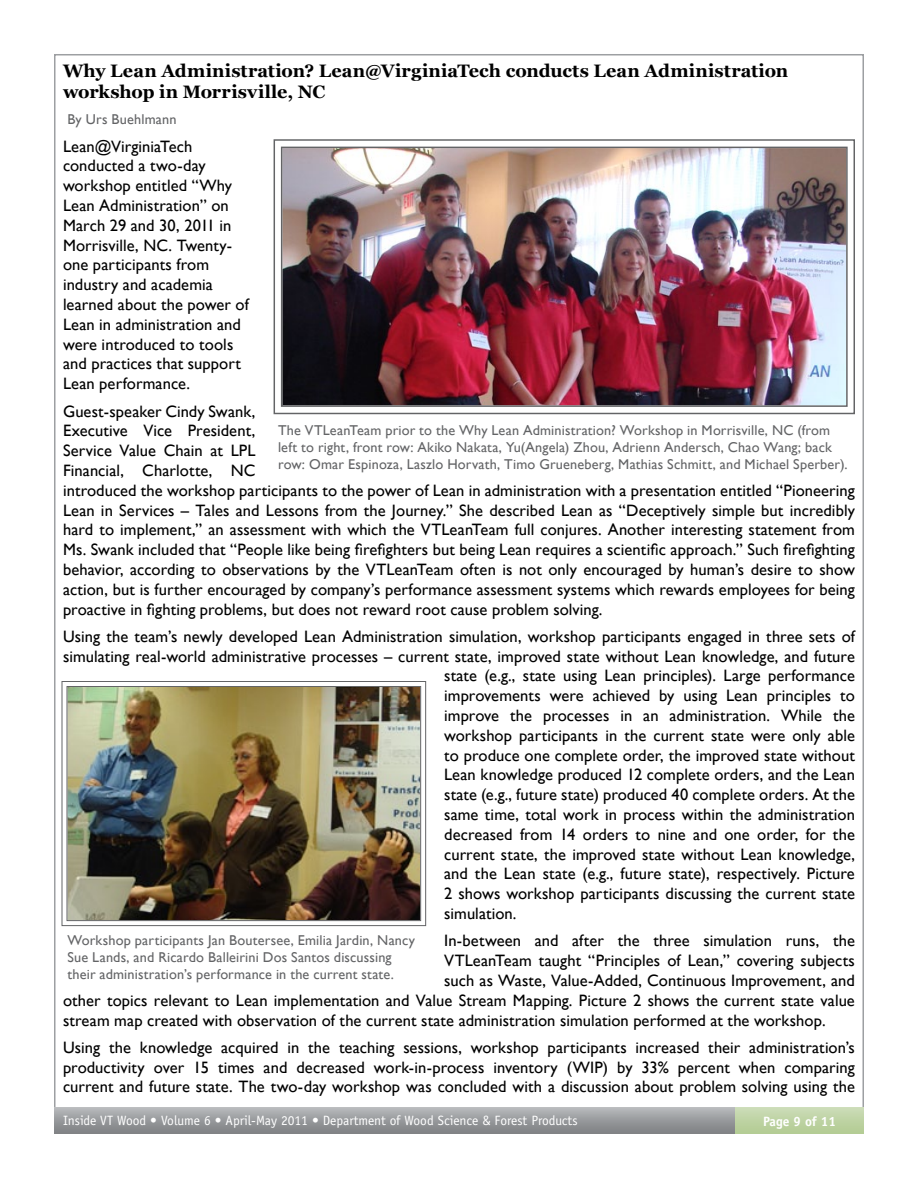
<style>
.page{position:relative;width:918px;height:1188px;background:#fff}
.page>*{position:absolute;margin:0;border:0;box-sizing:border-box;transform-origin:0 0}
.t1{font:700 18px/21.6px "Georgia";letter-spacing:.005em;color:#000}
.t2{font:16.5px/19.8px "Gill Sans";letter-spacing:.005em;color:#000}
.t3{font:14.25px/17.1px "Gill Sans";letter-spacing:.01em;color:#636466}
.t4{font:13.5px "Officina Sans";color:#fff}
.t5{font:700 13.5px "Officina Sans";color:#fff}
</style>
<div class="page">
<img style="left:273px;top:139px;width:582px;height:276px">
<div style="left:281px;top:147px;width:567px;height:260px;border:1px solid #636466"></div>
<img style="left:61px;top:681px;width:366px;height:246px">
<div style="left:66px;top:686px;width:355px;height:235px;border:1px solid #636466"></div>
<svg style="left:54px;top:1107px;width:681px;height:27px;background:#999b9e"></svg>
<svg style="left:735px;top:1107px;width:129px;height:27px;background:#bfd3a4"></svg>
<p class="t1" style="left:63px;top:60px;width:727px">Why Lean Administration? Lean@VirginiaTech conducts Lean Administration workshop in Morrisville, NC</p>
<p class="t3" style="left:68px;top:111px;width:111px">By Urs Buehlmann</p>
<p class="t2" style="left:63px;top:136px;width:187px">Lean@VirginiaTech conducted a two-day workshop entitled “Why<br>Lean Administration” on<br>March 29 and 30, 2011 in<br>Morrisville, NC. Twenty&shy;one participants from industry and academia learned about the power of<br>Lean in administration and were introduced to tools and practices that support<br>Lean performance.</p>
<p class="t2" style="left:63px;top:401px;width:794px">Guest-speaker Cindy Swank,<br>Executive Vice President,<br>Service Value Chain at LPL<br>Financial, Charlotte, NC<br>introduced the workshop participants to the power of Lean in administration with a presentation entitled “Pioneering Lean in Services – Tales and Lessons from the Journey.” She described Lean as “Deceptively simple but incredibly hard to implement,” an assessment with which the VTLeanTeam full conjures. Another interesting statement from Ms. Swank included that “People like being firefighters but being Lean requires a scientific approach.” Such firefighting behavior, according to observations by the VTLeanTeam often is not only encouraged by human’s desire to show action, but is further encouraged by company’s performance assessment systems which rewards employees for being proactive in fighting problems, but does not reward root cause problem solving.</p>
<p class="t2" style="left:63px;top:626px;width:794px">Using the team’s newly developed Lean Administration simulation, workshop participants engaged in three sets of</p>
<p class="t2" style="left:63px;top:646px;width:793px">simulating real-world administrative processes – current state, improved state without Lean knowledge, and future</p>
<p class="t2" style="left:444px;top:666px;width:412px">state (e.g., state using Lean principles). Large performance</p>
<p class="t2" style="left:444px;top:686px;width:412px">improvements were achieved by using Lean principles to</p>
<p class="t2" style="left:444px;top:705px;width:412px">improve the processes in an administration. While the</p>
<p class="t2" style="left:444px;top:725px;width:412px">workshop participants in the current state were only able</p>
<p class="t2" style="left:444px;top:745px;width:412px">to produce one complete order, the improved state without</p>
<p class="t2" style="left:444px;top:765px;width:412px">Lean knowledge produced 12 complete orders, and the Lean</p>
<p class="t2" style="left:444px;top:785px;width:412px">state (e.g., future state) produced 40 complete orders. At the</p>
<p class="t2" style="left:444px;top:804px;width:412px">same time, total work in process within the administration</p>
<p class="t2" style="left:444px;top:824px;width:412px">decreased from 14 orders to nine and one order, for the</p>
<p class="t2" style="left:444px;top:844px;width:412px">current state, the improved state without Lean knowledge,</p>
<p class="t2" style="left:444px;top:864px;width:412px">and the Lean state (e.g., future state), respectively. Picture</p>
<p class="t2" style="left:444px;top:884px;width:412px">2 shows workshop participants discussing the current state</p>
<p class="t2" style="left:444px;top:903px;width:74px">simulation.</p>
<p class="t2" style="left:444px;top:931px;width:412px">In-between and after the three simulation runs, the</p>
<p class="t2" style="left:444px;top:951px;width:412px">VTLeanTeam taught “Principles of Lean,” covering subjects</p>
<p class="t2" style="left:444px;top:970px;width:412px">such as Waste, Value-Added, Continuous Improvement, and</p>
<p class="t2" style="left:63px;top:990px;width:793px">other topics relevant to Lean implementation and Value Stream Mapping. Picture 2 shows the current state value</p>
<p class="t2" style="left:63px;top:1010px;width:764px">stream map created with observation of the current state administration simulation performed at the workshop.</p>
<p class="t2" style="left:63px;top:1037px;width:794px;text-align:justify">Using the knowledge acquired in the teaching sessions, workshop participants increased their administration’s productivity over 15 times and decreased work-in-process inventory (WIP) by 33% percent when comparing current and future state. The two-day workshop was concluded with a discussion about problem solving using the</p>
<p class="t3" style="left:278px;top:421px;width:571px">The VTLeanTeam prior to the Why Lean Administration? Workshop in Morrisville, NC (from left to right, front row: Akiko Nakata, Yu(Angela) Zhou, Adrienn Andersch, Chao Wang; back row: Omar Espinoza, Laszlo Horvath, Timo Grueneberg, Mathias Schmitt, and Michael Sperber).</p>
<p class="t3" style="left:68px;top:931px;width:349px">Workshop participants Jan Boutersee, Emilia Jardin, Nancy<br>Sue Lands, and Ricardo Balleirini Dos Santos discussing their administration’s performance in the current state.</p>
<p class="t4" style="left:63px;top:1113px;width:516px">Inside VT Wood • Volume 6 • April-May 2011 • Department of Wood Science &amp; Forest Products</p>
<p class="t5" style="left:763px;top:1113px;width:74px">Page 9 of 11</p>
</div>
